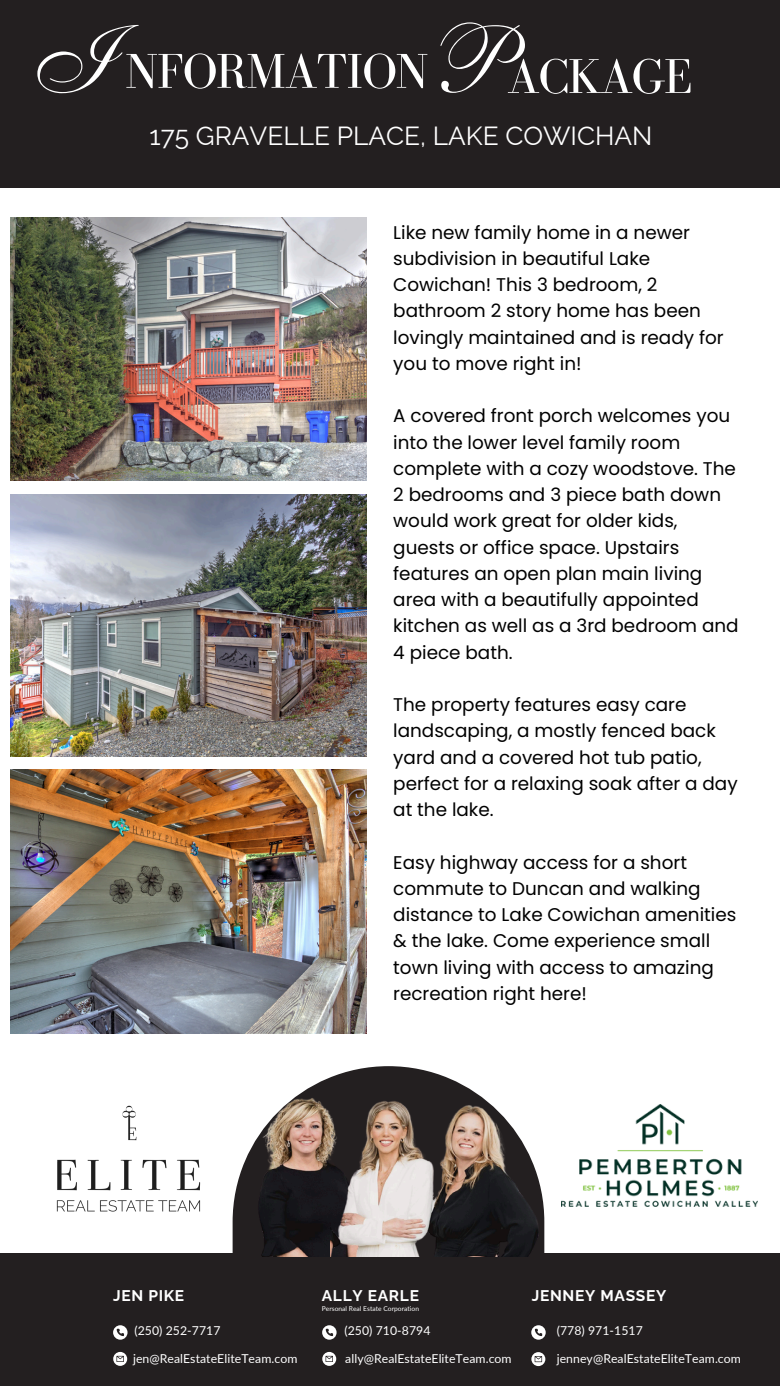
<style>
.page{position:relative;width:780px;height:1386px;background:#fff}
.page>*{position:absolute;margin:0;border:0;box-sizing:border-box;transform-origin:0 0}
.t1{font:97.12px "Anastasia Script";color:#fff}
.t2{font:96.95px "Anastasia Script";color:#fff}
.t3{font:50.23px "Bodoni FLF";letter-spacing:-.03em;color:#fff}
.t4{font:26.25px "Raleway";color:#fff}
.t5{font:18.38px/26.2px "Poppins";color:#000}
.t6{font:700 15.4px "Raleway";letter-spacing:.045em;color:#fff}
.t7{font:12.25px "Lato";letter-spacing:.005em;color:#fff}
.t8{font:6.65px "Lato";letter-spacing:.005em;color:#fff}
</style>
<div class="page">
<img style="left:11px;top:217px;width:355px;height:264px">
<img style="left:11px;top:494px;width:355px;height:263px">
<img style="left:11px;top:770px;width:355px;height:264px">
<div style="left:0;top:0;width:780px;height:187px;background:#231f20"></div>
<svg style="left:233px;top:1066px;width:230px;height:187px"></svg>
<div style="left:0;top:1253px;width:780px;height:133px;background:#231f20"></div>
<img style="left:257px;top:1085px;width:74px;height:171px">
<img style="left:331px;top:1085px;width:214px;height:171px">
<svg style="left:113px;top:1325px;width:14px;height:15px"></svg>
<svg style="left:113px;top:1352px;width:14px;height:14px"></svg>
<svg style="left:116px;top:1356px;width:8px;height:6px"></svg>
<svg style="left:322px;top:1352px;width:14px;height:14px"></svg>
<svg style="left:325px;top:1356px;width:8px;height:6px"></svg>
<svg style="left:531px;top:1352px;width:14px;height:14px"></svg>
<svg style="left:534px;top:1356px;width:8px;height:6px"></svg>
<svg style="left:322px;top:1325px;width:14px;height:15px"></svg>
<svg style="left:531px;top:1325px;width:14px;height:15px"></svg>
<img style="left:561px;top:1104px;width:196px;height:102px">
<img style="left:56px;top:1105px;width:145px;height:107px">
<h3 class="t2" style="left:19px;top:34px;width:77px">I</h3>
<p class="t3" style="left:125px;top:44px;width:305px">NFORMATION</p>
<h3 class="t1" style="left:418px;top:34px;width:77px">P</h3>
<h3 class="t3" style="left:507px;top:49px;width:187px">ACKAGE</h3>
<h2 class="t4" style="left:150px;top:121px;width:504px">175 GRAVELLE PLACE, LAKE COWICHAN</h2>
<p class="t5" style="left:393px;top:219px;width:332px">Like new family home in a newer subdivision in beautiful Lake<br>Cowichan! This 3 bedroom, 2 bathroom 2 story home has been lovingly maintained and is ready for you to move right in!</p>
<p class="t5" style="left:393px;top:403px;width:347px">A covered front porch welcomes you into the lower level family room complete with a cozy woodstove. The<br>2 bedrooms and 3 piece bath down would work great for older kids, guests or office space. Upstairs features an open plan main living area with a beautifully appointed kitchen as well as a 3rd bedroom and<br>4 piece bath.</p>
<h1 class="t5" style="left:393px;top:692px;width:346px">The property features easy care landscaping, a mostly fenced back yard and a covered hot tub patio, perfect for a relaxing soak after a day at the lake.</h1>
<h1 class="t5" style="left:393px;top:849px;width:345px">Easy highway access for a short commute to Duncan and walking distance to Lake Cowichan amenities &amp; the lake. Come experience small town living with access to amazing recreation right here!</h1>
<p class="t6" style="left:113px;top:1286px;width:73px">JEN PIKE</p>
<p class="t6" style="left:531px;top:1286px;width:136px">JENNEY MASSEY</p>
<p class="t7" style="left:134px;top:1323px;width:88px">(250) 252-7717</p>
<p class="t7" style="left:344px;top:1323px;width:88px">(250) 710-8794</p>
<h4 class="t7" style="left:557px;top:1323px;width:88px">(778) 971-1517</h4>
<h4 class="t7" style="left:133px;top:1351px;width:166px">jen@RealEstateEliteTeam.com</h4>
<p class="t7" style="left:345px;top:1351px;width:168px">ally@RealEstateEliteTeam.com</p>
<h4 class="t7" style="left:557px;top:1351px;width:186px">jenney@RealEstateEliteTeam.com</h4>
<h3 class="t6" style="left:322px;top:1286px;width:99px">ALLY EARLE</h3>
<p class="t8" style="left:322px;top:1304px;width:99px">Personal Real Estate Corporation</p>
</div>
